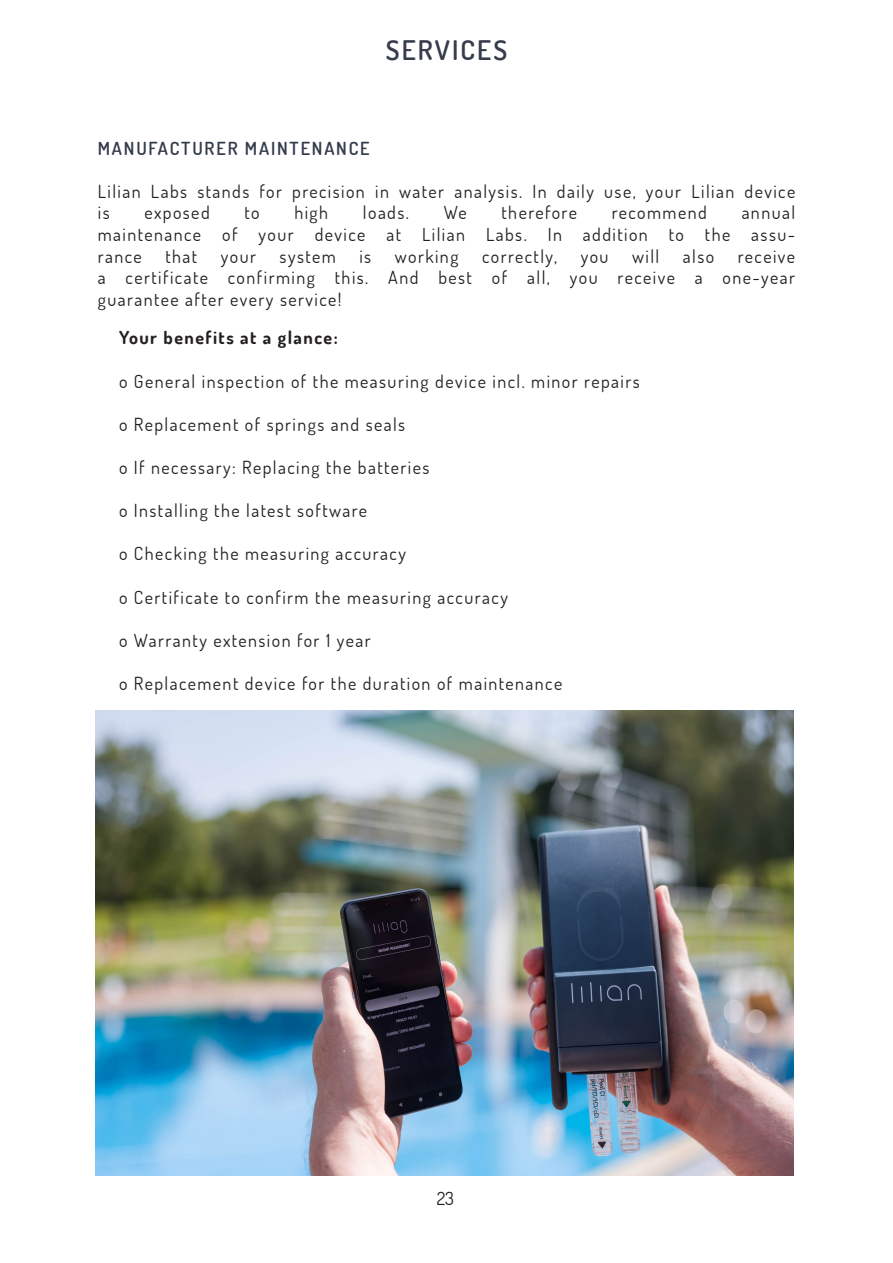
<style>
.page{position:relative;width:893px;height:1263px;background:#fff}
.page>*{position:absolute;margin:0;border:0;box-sizing:border-box;transform-origin:0 0}
.t1{font:600 27px "Dosis";letter-spacing:.075em;color:#353c4c}
.t2{font:18px/21.6px "Dosis";letter-spacing:.08em;color:#231f20;text-align:justify}
.t3{font:600 18px "Dosis";letter-spacing:.1em;color:#343b4b}
.t4{font:700 18px "Dosis";letter-spacing:.08em;color:#231f20}
</style>
<div class="page">
<img style="left:96px;top:710px;width:697px;height:465px">
<h1 class="t1" style="left:386px;top:33px;width:123px">SERVICES</h1>
<p class="t3" style="left:98px;top:136px;width:273px">MANUFACTURER MAINTENANCE</p>
<p class="t2" style="left:98px;top:180px;width:699px">Lilian Labs stands for precision in water analysis. In daily use, your Lilian device is</p>
<p class="t2" style="left:98px;top:201px;width:699px;text-indent:644px">annual maintenance of your device at Lilian Labs. In addition to the assu&shy;rance</p>
<p class="t2" style="left:144px;top:201px;width:67px">exposed</p>
<p class="t2" style="left:245px;top:201px;width:17px">to</p>
<p class="t2" style="left:294px;top:201px;width:35px">high</p>
<p class="t2" style="left:363px;top:201px;width:47px">loads.</p>
<p class="t2" style="left:444px;top:201px;width:24px">We</p>
<p class="t2" style="left:501px;top:201px;width:77px">therefore</p>
<p class="t2" style="left:612px;top:201px;width:97px">recommend</p>
<p class="t2" style="left:165px;top:245px;width:33px">that</p>
<p class="t2" style="left:221px;top:245px;width:37px">your</p>
<p class="t2" style="left:280px;top:245px;width:58px">system</p>
<p class="t2" style="left:359px;top:245px;width:13px">is</p>
<p class="t2" style="left:395px;top:245px;width:65px">working</p>
<p class="t2" style="left:482px;top:245px;width:77px">correctly,</p>
<p class="t2" style="left:581px;top:245px;width:29px">you</p>
<p class="t2" style="left:632px;top:245px;width:29px">will</p>
<p class="t2" style="left:683px;top:245px;width:33px">also</p>
<p class="t2" style="left:98px;top:245px;width:699px;text-indent:640px">receive a certificate confirming this. And best of all, you receive a one-year guarantee after every service!</p>
<p class="t4" style="left:119px;top:326px;width:220px">Your benefits at a glance:</p>
<p class="t2" style="left:119px;top:370px;width:522px">o General inspection of the measuring device incl. minor repairs</p>
<p class="t2" style="left:119px;top:413px;width:288px">o Replacement of springs and seals</p>
<p class="t2" style="left:119px;top:456px;width:312px">o If necessary: Replacing the batteries</p>
<p class="t2" style="left:119px;top:499px;width:250px">o Installing the latest software</p>
<p class="t2" style="left:119px;top:542px;width:288px">o Checking the measuring accuracy</p>
<p class="t2" style="left:119px;top:586px;width:390px">o Certificate to confirm the measuring accuracy</p>
<p class="t2" style="left:119px;top:629px;width:253px">o Warranty extension for 1 year</p>
<p class="t2" style="left:119px;top:672px;width:445px">o Replacement device for the duration of maintenance</p>
<p class="t2" style="left:437px;top:1187px;width:19px">23</p>
</div>
